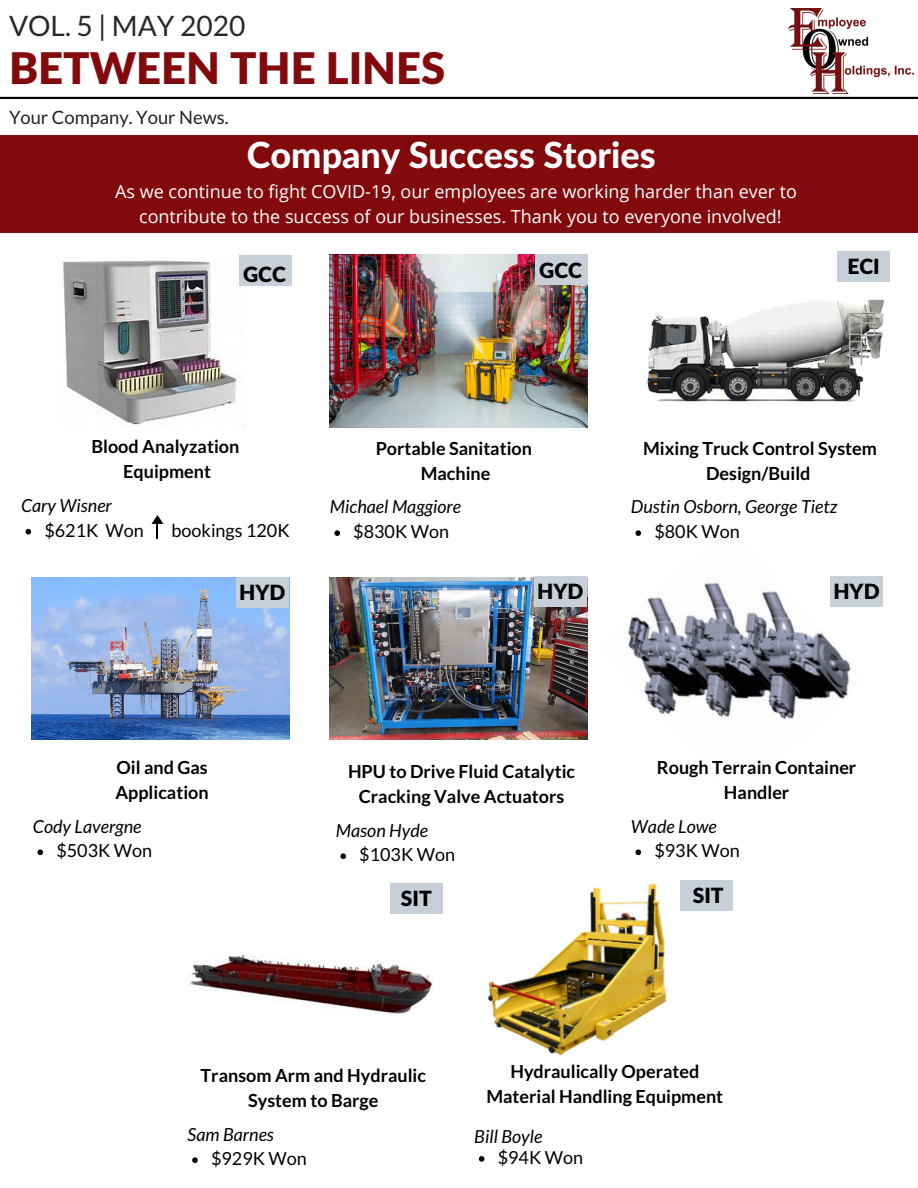
<style>
.page{position:relative;width:918px;height:1188px;background:#fff}
.page>*{position:absolute;margin:0;border:0;box-sizing:border-box;transform-origin:0 0}
.t1{font:900 43.65px "Lato Latin";color:#820a0d}
.t2{font:800 36px "Lato Latin";color:#fff}
.t3{font:28.05px "Lato";color:#282828}
.t4{font:900 21px "Lato Latin";color:#000}
.t5{font:18.45px "Lato";color:#222}
.t6{font:700 18px/24.8px "Lato";color:#000;text-align:center}
.t7{font:18px/24.8px "Open Sans";color:#fff;text-align:center}
.t8{font:italic 18px "Lato";color:#000}
.t9{font:18px "Lato";color:#000}
</style>
<div class="page">
<svg style="left:0;top:93px;width:918px;height:6px"></svg>
<div style="left:0;top:136px;width:918px;height:97px;background:#820a0d"></div>
<img style="left:645px;top:262px;width:244px;height:140px">
<img style="left:789px;top:9px;width:125px;height:84px">
<img style="left:63px;top:255px;width:181px;height:170px">
<div style="left:239px;top:256px;width:52px;height:30px;background:#c7d0d8"></div>
<img style="left:330px;top:254px;width:258px;height:174px">
<div style="left:535px;top:254px;width:53px;height:31px;background:#c7d0d8"></div>
<div style="left:838px;top:251px;width:52px;height:30px;background:#c7d0d8"></div>
<div style="left:831px;top:576px;width:52px;height:31px;background:#c7d0d8"></div>
<img style="left:330px;top:578px;width:258px;height:162px">
<img style="left:190px;top:954px;width:244px;height:60px">
<div style="left:390px;top:884px;width:53px;height:30px;background:#c7d0d8"></div>
<img style="left:487px;top:883px;width:180px;height:173px">
<div style="left:680px;top:880px;width:53px;height:30px;background:#c7d0d8"></div>
<img style="left:628px;top:532px;width:223px;height:188px">
<div style="left:534px;top:576px;width:53px;height:31px;background:#c7d0d8"></div>
<img style="left:32px;top:578px;width:257px;height:162px">
<div style="left:236px;top:578px;width:53px;height:30px;background:#c7d0d8"></div>
<svg style="left:26px;top:529px;width:5px;height:5px"></svg>
<svg style="left:152px;top:515px;width:11px;height:24px"></svg>
<svg style="left:334px;top:530px;width:6px;height:6px"></svg>
<svg style="left:635px;top:530px;width:6px;height:6px"></svg>
<svg style="left:635px;top:850px;width:6px;height:5px"></svg>
<svg style="left:479px;top:1156px;width:5px;height:6px"></svg>
<svg style="left:192px;top:1157px;width:6px;height:6px"></svg>
<svg style="left:340px;top:853px;width:6px;height:6px"></svg>
<svg style="left:37px;top:850px;width:6px;height:5px"></svg>
<h3 class="t3" style="left:9px;top:8px;width:238px">VOL. 5 | MAY 2020</h3>
<h1 class="t1" style="left:9px;top:41px;width:438px">BETWEEN THE LINES</h1>
<p class="t5" style="left:9px;top:106px;width:221px">Your Company. Your News.</p>
<h2 class="t2" style="left:247px;top:132px;width:410px">Company Success Stories</h2>
<p class="t7" style="left:115px;top:179px;width:684px">As we continue to fight COVID-19, our employees are working harder than ever to contribute to the success of our businesses. Thank you to everyone involved!</p>
<p class="t4" style="left:243px;top:261px;width:44px">GCC</p>
<p class="t4" style="left:539px;top:257px;width:44px">GCC</p>
<p class="t4" style="left:848px;top:253px;width:34px">ECI</p>
<p class="t6" style="left:91px;top:434px;width:149px">Blood Analyzation<br>Equipment</p>
<p class="t8" style="left:21px;top:494px;width:92px">Cary Wisner</p>
<p class="t9" style="left:44px;top:519px;width:101px">$621K Won</p>
<p class="t9" style="left:172px;top:519px;width:120px">bookings 120K</p>
<p class="t6" style="left:376px;top:436px;width:158px">Portable Sanitation<br>Machine</p>
<p class="t8" style="left:330px;top:496px;width:133px">Michael Maggiore</p>
<p class="t9" style="left:353px;top:520px;width:97px">$830K Won</p>
<p class="t6" style="left:643px;top:436px;width:235px">Mixing Truck Control System<br>Design/Build</p>
<p class="t8" style="left:631px;top:496px;width:208px">Dustin Osborn, George Tietz</p>
<p class="t9" style="left:654px;top:520px;width:87px">$80K Won</p>
<p class="t4" style="left:239px;top:579px;width:48px">HYD</p>
<p class="t4" style="left:537px;top:578px;width:48px">HYD</p>
<p class="t4" style="left:833px;top:578px;width:48px">HYD</p>
<p class="t6" style="left:115px;top:755px;width:95px;text-align:left">Oil and Gas<br>Application</p>
<p class="t8" style="left:33px;top:815px;width:110px">Cody Lavergne</p>
<p class="t9" style="left:56px;top:840px;width:97px">$503K Won</p>
<p class="t6" style="left:348px;top:759px;width:229px">HPU to Drive Fluid Catalytic<br>Cracking Valve Actuators</p>
<p class="t8" style="left:336px;top:819px;width:94px">Mason Hyde</p>
<p class="t9" style="left:359px;top:844px;width:97px">$103K Won</p>
<p class="t6" style="left:657px;top:755px;width:201px">Rough Terrain Container<br>Handler</p>
<p class="t8" style="left:631px;top:815px;width:87px">Wade Lowe</p>
<p class="t9" style="left:654px;top:840px;width:87px">$93K Won</p>
<p class="t4" style="left:401px;top:886px;width:32px">SIT</p>
<p class="t4" style="left:693px;top:882px;width:32px">SIT</p>
<p class="t6" style="left:201px;top:1063px;width:227px">Transom Arm and Hydraulic<br>System to Barge</p>
<p class="t8" style="left:188px;top:1123px;width:88px">Sam Barnes</p>
<p class="t9" style="left:211px;top:1147px;width:97px">$929K Won</p>
<p class="t6" style="left:486px;top:1059px;width:238px">Hydraulically Operated<br>Material Handling Equipment</p>
<p class="t8" style="left:474px;top:1125px;width:70px">Bill Boyle</p>
<p class="t9" style="left:498px;top:1146px;width:87px">$94K Won</p>
</div>
